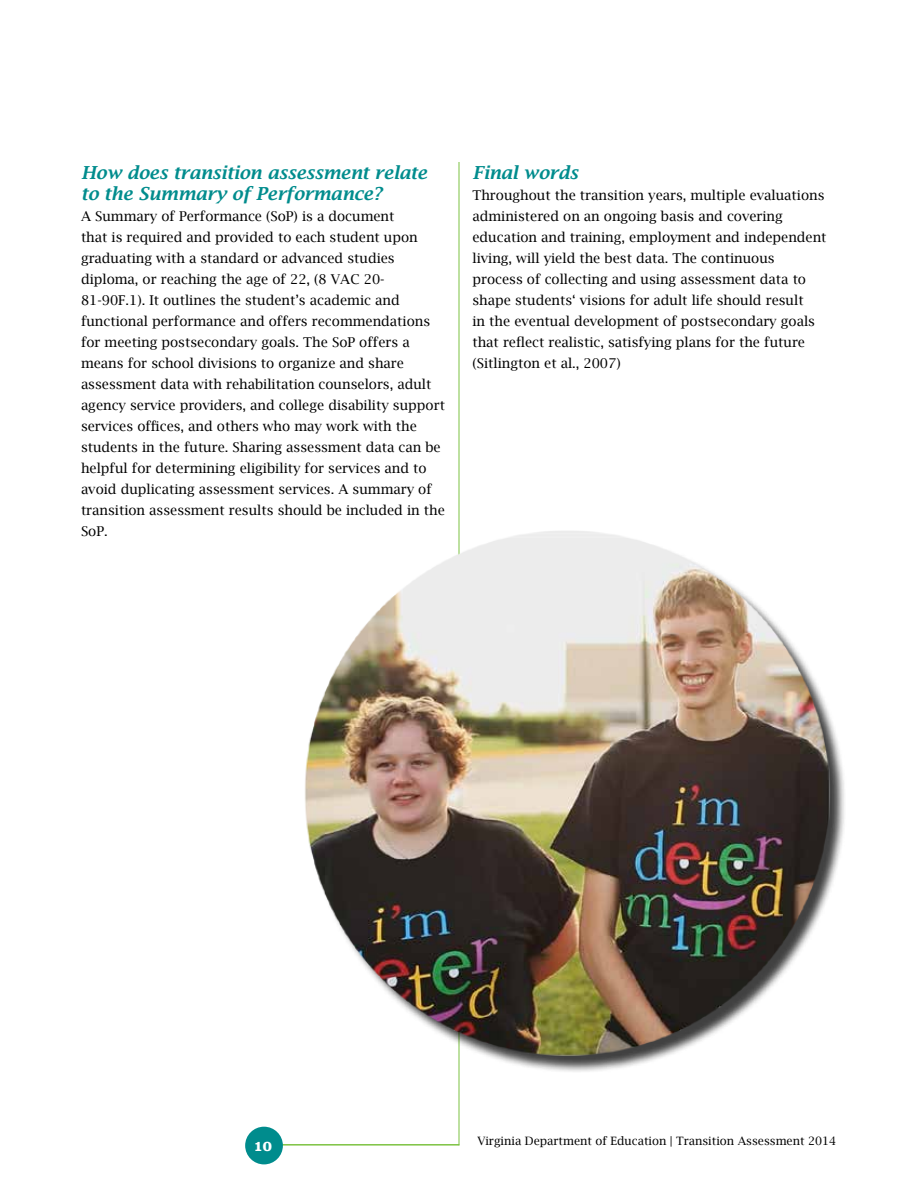
<style>
.page{position:relative;width:918px;height:1188px;background:#fff}
.page>*{position:absolute;margin:0;border:0;box-sizing:border-box;transform-origin:0 0}
.t1{font:italic 18px/21px "Lucida Bright";color:#008c8d}
.t2{font:700 15px "Clarendon";color:#fff}
.t3{font:13.5px/21px "Lucida Bright";color:#000}
.t4{font:11.55px "Lucida Bright";color:#000}
</style>
<div class="page">
<hr style="left:280px;top:1144px;width:179px;height:2px;background:#7dc242">
<div style="left:245px;top:1127px;width:38px;height:37px;background:#008c8d;border-radius:50%"></div>
<hr style="left:459px;top:162px;width:1px;height:983px;background:#7dc242">
<hr style="left:275px;top:1145px;width:184px;height:1px;background:#7dc242">
<div style="left:308px;top:533px;width:539px;height:540px;background:#000;opacity:.75"></div>
<img style="left:305px;top:530px;width:532px;height:527px">
<h1 class="t1" style="left:81px;top:162px;width:348px">How does transition assessment relate to the Summary of Performance?</h1>
<p class="t3" style="left:81px;top:206px;width:365px">A Summary of Performance (SoP) is a document<br>that is required and provided to each student upon graduating with a standard or advanced studies diploma, or reaching the age of 22, (8 VAC 20- 81-90F.1). It outlines the student’s academic and functional performance and offers recommendations for meeting postsecondary goals. The SoP offers a means for school divisions to organize and share assessment data with rehabilitation counselors, adult agency service providers, and college disability support services offices, and others who may work with the students in the future. Sharing assessment data can be helpful for determining eligibility for services and to avoid duplicating assessment services. A summary of transition assessment results should be included in the SoP.</p>
<h1 class="t1" style="left:472px;top:162px;width:107px">Final words</h1>
<p class="t3" style="left:472px;top:185px;width:356px">Throughout the transition years, multiple evaluations administered on an ongoing basis and covering education and training, employment and independent living, will yield the best data. The continuous process of collecting and using assessment data to shape students‘ visions for adult life should result<br>in the eventual development of postsecondary goals that reflect realistic, satisfying plans for the future (Sitlington et al., 2007)</p>
<p class="t2" style="left:254px;top:1136px;width:20px">10</p>
<p class="t4" style="left:477px;top:1134px;width:360px">Virginia Department of Education | Transition Assessment 2014</p>
</div>
